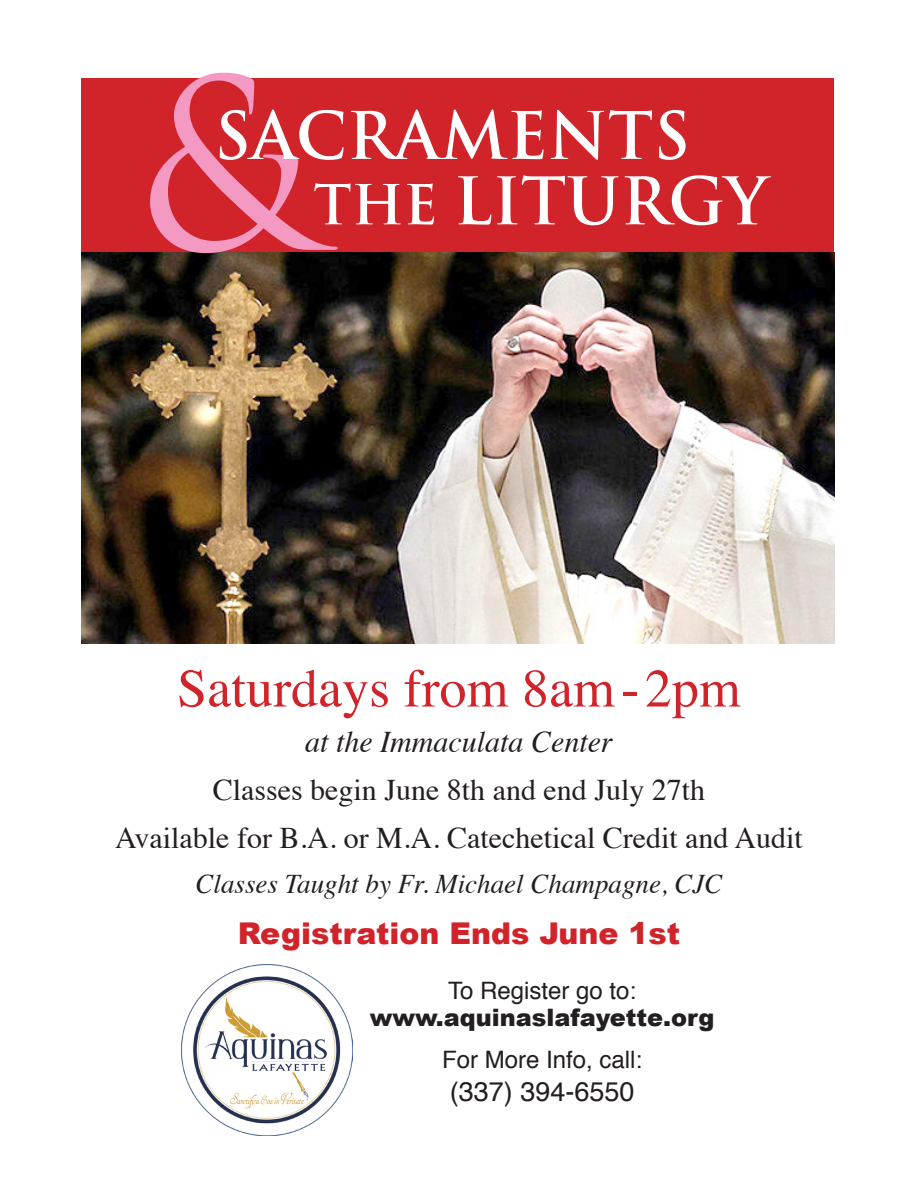
<style>
.page{position:relative;width:918px;height:1188px;background:#fff}
.page>*{position:absolute;margin:0;border:0;box-sizing:border-box;transform-origin:0 0}
.t1{font:230.1px "Trajan Pro";color:#f499c2}
.t2{font:700 63.75px "Trajan Pro";color:#fff}
.t3{font:54px "Times";color:#d1232a}
.t4{font:30px "Times";color:#231f20}
.t5{font:900 30px "Arial";color:#d1232a}
.t6{font:italic 30px "Times";color:#231f20}
.t7{font:italic 27px "Times";color:#231f20}
.t8{font:27px "Helvetica";color:#231f20}
.t9{font:24px "Helvetica";color:#231f20}
.t10{font:900 24px "Arial";color:#231f20}
.s1{font-size:53.55px}
</style>
<div class="page">
<div style="left:82px;top:79px;width:752px;height:184px;background:#d1232a"></div>
<img style="left:81px;top:252px;width:754px;height:392px">
<img style="left:182px;top:965px;width:171px;height:171px">
<p class="t1" style="left:139px;top:20px;width:180px">&amp;</p>
<p class="t2" style="left:214px;top:96px;width:478px">SACRAMENTS</p>
<p class="t2" style="left:314px;top:161px;width:455px"><span class="s1">THE</span> LITURGY</p>
<p class="t3" style="left:177px;top:638px;width:565px">Saturdays from 8am-2pm</p>
<p class="t6" style="left:305px;top:715px;width:309px">at the Immaculata Center</p>
<p class="t4" style="left:213px;top:761px;width:494px">Classes begin June 8th and end July 27th</p>
<p class="t4" style="left:115px;top:809px;width:689px">Available for B.A. or M.A. Catechetical Credit and Audit</p>
<p class="t7" style="left:195px;top:860px;width:529px">Classes Taught by Fr. Michael Champagne, CJC</p>
<p class="t5" style="left:238px;top:911px;width:444px">Registration Ends June 1st</p>
<p class="t9" style="left:448px;top:972px;width:190px">To Register go to:</p>
<p class="t10" style="left:370px;top:1000px;width:346px">www.aquinaslafayette.org</p>
<p class="t9" style="left:442px;top:1041px;width:202px">For More Info, call:</p>
<p class="t8" style="left:450px;top:1070px;width:186px">(337) 394-6550</p>
</div>
